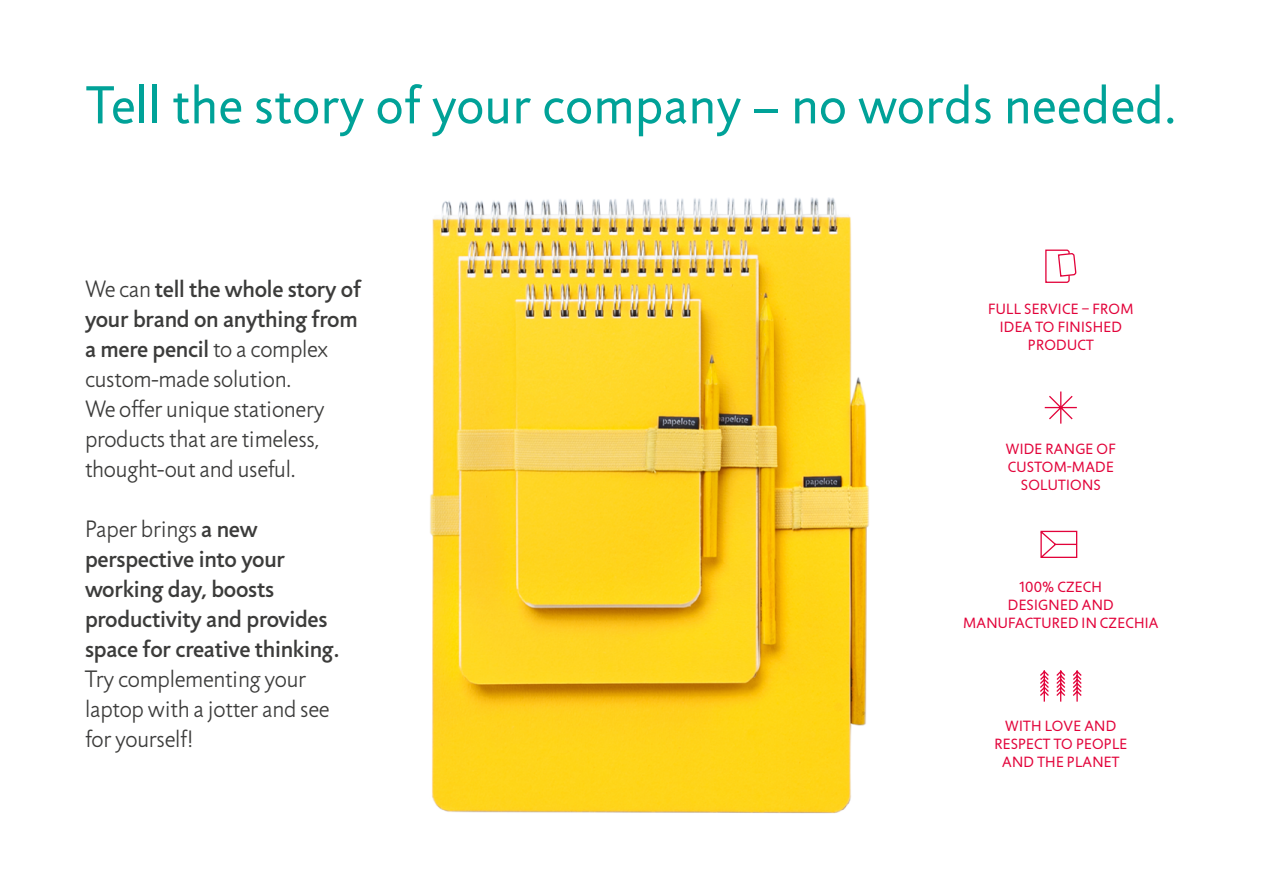
<style>
.page{position:relative;width:1263px;height:893px;background:#fff}
.page>*{position:absolute;margin:0;border:0;box-sizing:border-box;transform-origin:0 0}
.t1{font:54px "Jigsaw";letter-spacing:.01em;color:#00a298}
.t2{font:300 24px/30px "Jigsaw";letter-spacing:-.01em;color:#3c3c3b}
.t3{font:500 24px/30px "Jigsaw";letter-spacing:-.01em;color:#3c3c3b}
.t4{font:15px/18px "Jigsaw";letter-spacing:.02em;color:#e2033a;text-align:center}
.s1{font-weight:500}
.s2{font-weight:300}
</style>
<div class="page">
<img style="left:430px;top:198px;width:439px;height:615px">
<svg style="left:1044px;top:391px;width:33px;height:33px"></svg>
<svg style="left:1040px;top:530px;width:38px;height:28px"></svg>
<svg style="left:1045px;top:249px;width:31px;height:34px"></svg>
<svg style="left:1040px;top:670px;width:42px;height:32px"></svg>
<h1 class="t1" style="left:87px;top:74px;width:1091px">Tell the story of your company – no words needed.</h1>
<p class="t2" style="left:85px;top:274px;width:278px">We can <span class="s1">tell the whole story of your brand on anything from a mere pencil</span> to a complex custom-made solution.<br>We offer unique stationery products that are timeless, thought-out and useful.</p>
<p class="t3" style="left:85px;top:513px;width:256px"><span class="s2">Paper brings</span> a new perspective into your working day, boosts productivity and provides space for creative thinking.</p>
<p class="t2" style="left:85px;top:664px;width:246px">Try complementing your laptop with a jotter and see for yourself!</p>
<p class="t4" style="left:988px;top:300px;width:147px">FULL SERVICE – FROM<br>IDEA TO FINISHED<br>PRODUCT</p>
<p class="t4" style="left:1006px;top:440px;width:111px">WIDE RANGE OF<br>CUSTOM-MADE<br>SOLUTIONS</p>
<p class="t4" style="left:963px;top:578px;width:197px">100% CZECH<br>DESIGNED AND<br>MANUFACTURED IN CZECHIA</p>
<p class="t4" style="left:994px;top:717px;width:134px">WITH LOVE AND<br>RESPECT TO PEOPLE<br>AND THE PLANET</p>
</div>
